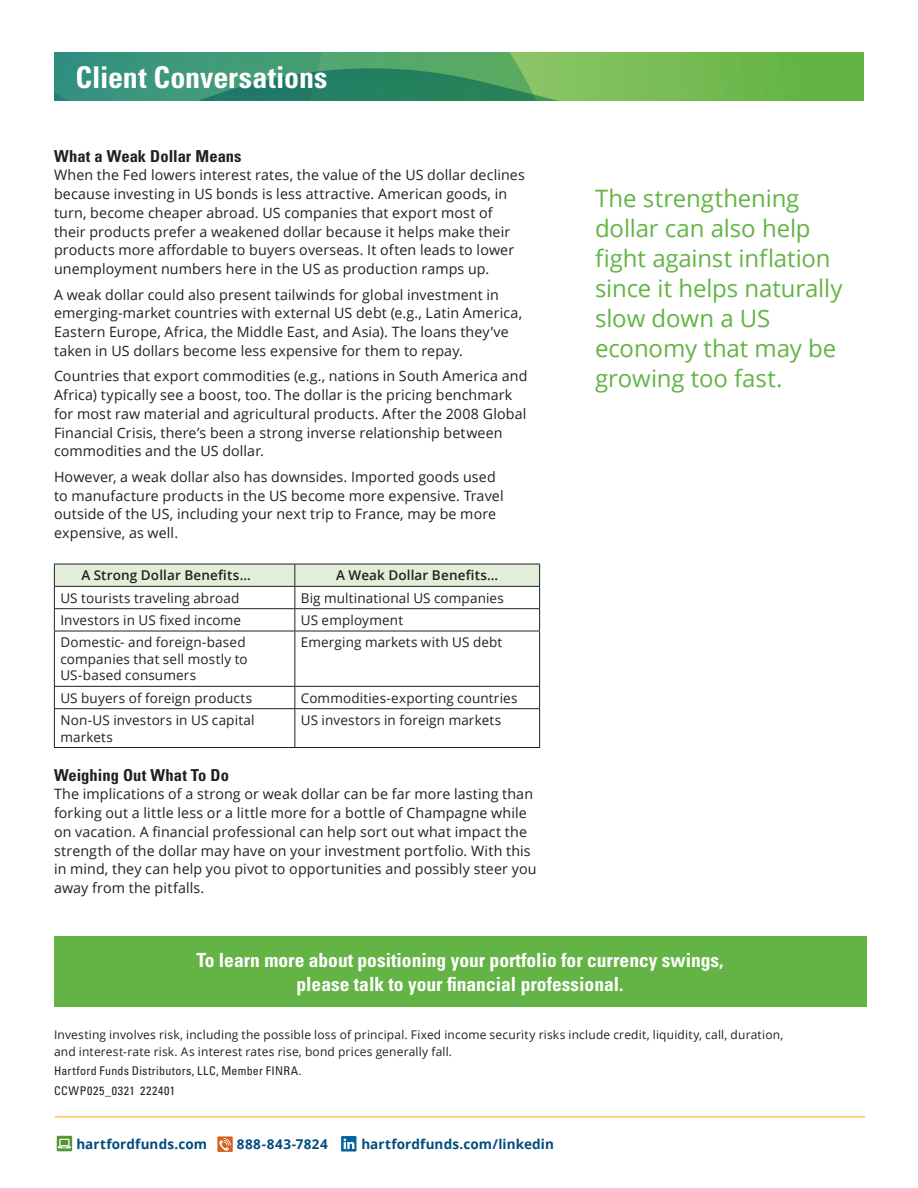
<style>
.page{position:relative;width:918px;height:1188px;background:#fff}
.page>*{position:absolute;margin:0;border:0;box-sizing:border-box;transform-origin:0 0}
.t1{font:700 condensed 30px "Univers";letter-spacing:-.005em;color:#fff}
.Pull_quote{font:24px/30px "Open Sans";letter-spacing:-.005em;color:#63b445}
.Pull_Quote{font:700 condensed 19.5px/24px "Univers";color:#fff;text-align:center}
.Subhead_1{font:700 condensed 16.5px "Univers";letter-spacing:.005em;color:#231f20}
.Body_copy{font:14.25px/18.8px "Open Sans";letter-spacing:.01em;color:#231f20}
.Body_copy-2{font:13.5px/16.5px "Open Sans";letter-spacing:.01em;color:#231f20}
.t2{font:700 13.5px "Open Sans";letter-spacing:.01em;color:#004b7d}
.Body_copy-3{font:600 13.5px "Open Sans";letter-spacing:.01em;color:#231f20}
.t3{font:700 13.5px "Open Sans";letter-spacing:.035em;color:#004b7d}
.Body_copy-4{font:12px/16.5px "Open Sans";letter-spacing:.015em;color:#231f20}
.Body_copy-5{font:condensed 12px "Univers";letter-spacing:.035em;color:#231f20}
.Body_copy-6{font:condensed 12px "Univers";letter-spacing:.055em;color:#231f20}
</style>
<div class="page">
<svg style="left:54px;top:52px;width:810px;height:49px;background:#51a363"></svg>
<div style="left:54px;top:936px;width:812px;height:70px;background:#63b445"></div>
<svg style="left:57px;top:1136px;width:15px;height:15px"></svg>
<svg style="left:58px;top:1139px;width:13px;height:9px"></svg>
<div style="left:217px;top:1136px;width:16px;height:16px;background:#d4631f"></div>
<svg style="left:218px;top:1138px;width:13px;height:14px"></svg>
<svg style="left:341px;top:1136px;width:15px;height:16px"></svg>
<svg style="left:344px;top:1139px;width:10px;height:10px"></svg>
<hr style="left:55px;top:1116px;width:810px;height:1px;background:#ffa700">
<svg style="left:54px;top:564px;width:486px;height:67px"></svg>
<hr style="left:54px;top:631px;width:241px;height:1px;background:#231f20">
<hr style="left:54px;top:631px;width:1px;height:55px;background:#231f20">
<hr style="left:295px;top:631px;width:245px;height:1px;background:#231f20">
<hr style="left:294px;top:631px;width:1px;height:55px;background:#231f20">
<hr style="left:539px;top:631px;width:1px;height:55px;background:#231f20">
<hr style="left:54px;top:686px;width:241px;height:1px;background:#231f20">
<svg style="left:54px;top:687px;width:1px;height:21px"></svg>
<hr style="left:295px;top:686px;width:245px;height:1px;background:#231f20">
<svg style="left:294px;top:687px;width:1px;height:21px"></svg>
<svg style="left:539px;top:687px;width:1px;height:21px"></svg>
<hr style="left:54px;top:708px;width:241px;height:1px;background:#231f20">
<hr style="left:54px;top:709px;width:1px;height:38px;background:#231f20">
<hr style="left:295px;top:708px;width:245px;height:1px;background:#231f20">
<hr style="left:294px;top:709px;width:1px;height:38px;background:#231f20">
<hr style="left:539px;top:709px;width:1px;height:38px;background:#231f20">
<hr style="left:54px;top:747px;width:241px;height:1px;background:#231f20">
<hr style="left:295px;top:747px;width:245px;height:1px;background:#231f20">
<h1 class="t1" style="left:76px;top:59px;width:253px">Client Conversations</h1>
<p class="Subhead_1" style="left:54px;top:146px;width:189px">What a Weak Dollar Means</p>
<p class="Body_copy" style="left:54px;top:165px;width:472px">When the Fed lowers interest rates, the value of the US dollar declines because investing in US bonds is less attractive. American goods, in turn, become cheaper abroad. US companies that export most of their products prefer a weakened dollar because it helps make their products more affordable to buyers overseas. It often leads to lower unemployment numbers here in the US as production ramps up.</p>
<p class="Body_copy" style="left:54px;top:285px;width:470px">A weak dollar could also present tailwinds for global investment in emerging-market countries with external US debt (e.g., Latin America, Eastern Europe, Africa, the Middle East, and Asia). The loans they’ve taken in US dollars become less expensive for them to repay.</p>
<p class="Body_copy" style="left:54px;top:366px;width:475px">Countries that export commodities (e.g., nations in South America and Africa) typically see a boost, too. The dollar is the pricing benchmark for most raw material and agricultural products. After the 2008 Global Financial Crisis, there’s been a strong inverse relationship between commodities and the US dollar.</p>
<p class="Body_copy" style="left:54px;top:467px;width:451px">However, a weak dollar also has downsides. Imported goods used to manufacture products in the US become more expensive. Travel outside of the US, including your next trip to France, may be more expensive, as well.</p>
<p class="Body_copy-3" style="left:81px;top:566px;width:171px">A Strong Dollar Benefits…</p>
<p class="Body_copy-3" style="left:336px;top:566px;width:164px">A Weak Dollar Benefits…</p>
<p class="Body_copy-2" style="left:60px;top:589px;width:180px">US tourists traveling abroad</p>
<p class="Body_copy-2" style="left:301px;top:589px;width:205px">Big multinational US companies</p>
<p class="Body_copy-2" style="left:60px;top:612px;width:182px">Investors in US fixed income</p>
<p class="Body_copy-2" style="left:301px;top:612px;width:104px">US employment</p>
<p class="Body_copy-2" style="left:60px;top:634px;width:189px">Domestic- and foreign-based companies that sell mostly to<br>US-based consumers</p>
<p class="Body_copy-2" style="left:301px;top:634px;width:203px">Emerging markets with US debt</p>
<p class="Body_copy-2" style="left:60px;top:689px;width:193px">US buyers of foreign products</p>
<p class="Body_copy-2" style="left:301px;top:689px;width:218px">Commodities-exporting countries</p>
<p class="Body_copy-2" style="left:60px;top:712px;width:196px">Non-US investors in US capital markets</p>
<p class="Body_copy-2" style="left:301px;top:712px;width:202px">US investors in foreign markets</p>
<p class="Subhead_1" style="left:54px;top:765px;width:176px">Weighing Out What To Do</p>
<p class="Body_copy" style="left:54px;top:785px;width:484px">The implications of a strong or weak dollar can be far more lasting than forking out a little less or a little more for a bottle of Champagne while on vacation. A financial professional can help sort out what impact the strength of the dollar may have on your investment portfolio. With this in mind, they can help you pivot to opportunities and possibly steer you away from the pitfalls.</p>
<p class="Pull_quote" style="left:595px;top:183px;width:249px">The strengthening dollar can also help fight against inflation since it helps naturally slow down a US economy that may be growing too fast.</p>
<p class="Pull_Quote" style="left:196px;top:948px;width:529px">To learn more about positioning your portfolio for currency swings, please talk to your financial professional.</p>
<p class="Body_copy-4" style="left:54px;top:1026px;width:731px">Investing involves risk, including the possible loss of principal. Fixed income security risks include credit, liquidity, call, duration, and interest-rate risk. As interest rates rise, bond prices generally fall.</p>
<p class="Body_copy-5" style="left:54px;top:1064px;width:249px">Hartford Funds Distributors, LLC, Member FINRA.</p>
<p class="Body_copy-6" style="left:54px;top:1083px;width:123px">CCWP025_0321 222401</p>
<p class="t2" style="left:76px;top:1134px;width:132px">hartfordfunds.com</p>
<p class="t3" style="left:237px;top:1134px;width:93px">888-843-7824</p>
<p class="t2" style="left:361px;top:1134px;width:194px">hartfordfunds.com/linkedin</p>
</div>
